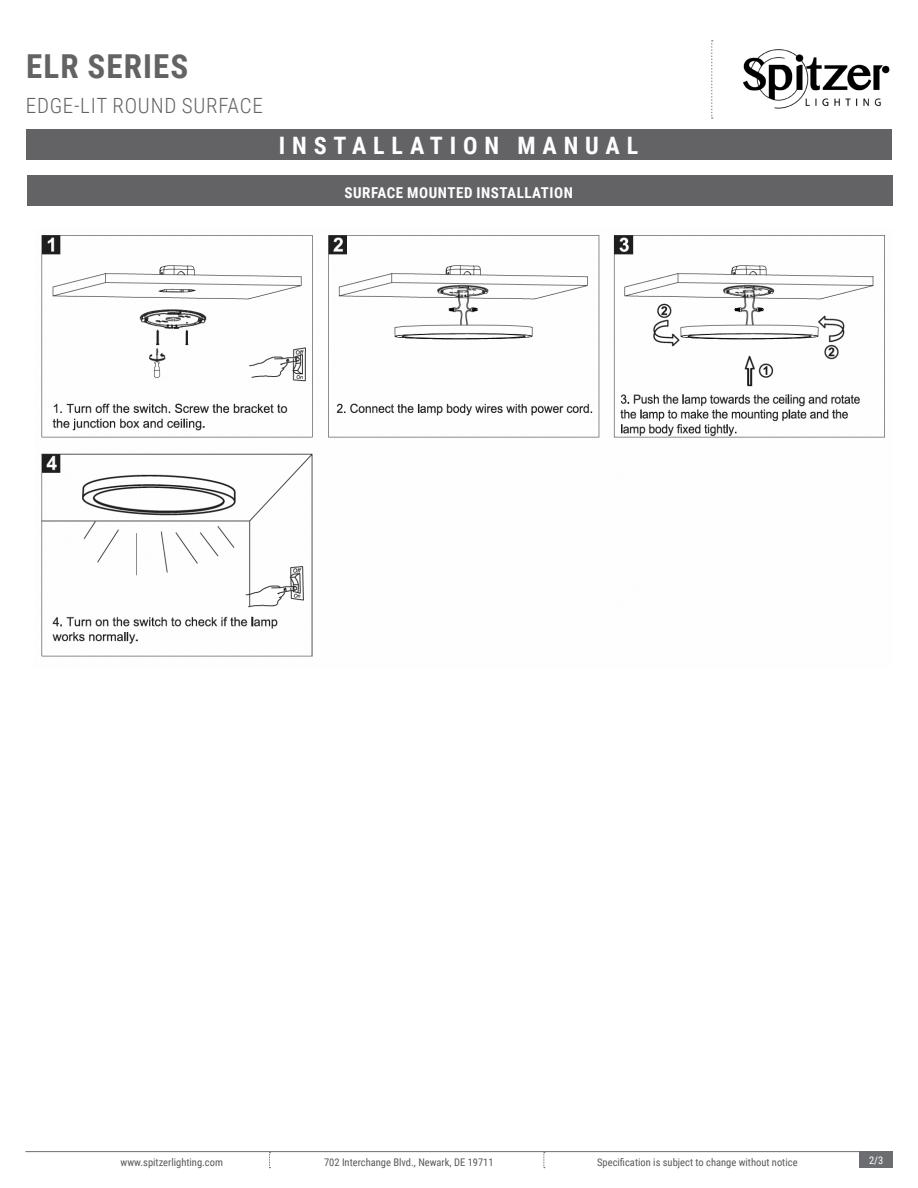
<style>
.page{position:relative;width:918px;height:1188px;background:#fff}
.page>*{position:absolute;margin:0;border:0;box-sizing:border-box;transform-origin:0 0}
.t1{font:700 33px "Roboto Condensed";letter-spacing:.035em;color:#636366}
.t2{font:700 24px "Roboto Condensed";letter-spacing:.285em;color:#fff}
.t3{font:300 21px "Roboto Condensed";letter-spacing:.035em;color:#636366}
.t4{font:700 15px "Roboto Condensed";letter-spacing:.035em;color:#fff}
.t5{font:10.5px "Roboto Condensed";color:#57585a}
.t6{font:10.5px "Roboto Condensed";color:#fff}
</style>
<div class="page">
<img style="left:743px;top:49px;width:147px;height:60px">
<svg style="left:711px;top:40px;width:2px;height:79px"></svg>
<div style="left:26px;top:129px;width:866px;height:31px;background:#636366"></div>
<div style="left:27px;top:175px;width:865px;height:31px;background:#636366"></div>
<hr style="left:26px;top:1151px;width:866px;height:1px;background:#6c6d70">
<div style="left:859px;top:1151px;width:33px;height:17px;background:#6c6d70"></div>
<svg style="left:269px;top:1152px;width:2px;height:16px"></svg>
<svg style="left:544px;top:1152px;width:1px;height:16px"></svg>
<img style="left:41px;top:235px;width:844px;height:422px">
<p class="t1" style="left:26px;top:43px;width:164px">ELR SERIES</p>
<p class="t3" style="left:26px;top:91px;width:239px">EDGE-LIT ROUND SURFACE</p>
<p class="t2" style="left:279px;top:128px;width:361px">INSTALLATION MANUAL</p>
<p class="t4" style="left:345px;top:182px;width:230px">SURFACE MOUNTED INSTALLATION</p>
<p class="t5" style="left:121px;top:1155px;width:104px">www.spitzerlighting.com</p>
<p class="t5" style="left:324px;top:1155px;width:171px">702 Interchange Blvd., Newark, DE 19711</p>
<p class="t5" style="left:597px;top:1155px;width:202px">Specification is subject to change without notice</p>
<p class="t6" style="left:869px;top:1153px;width:16px">2/3</p>
</div>
